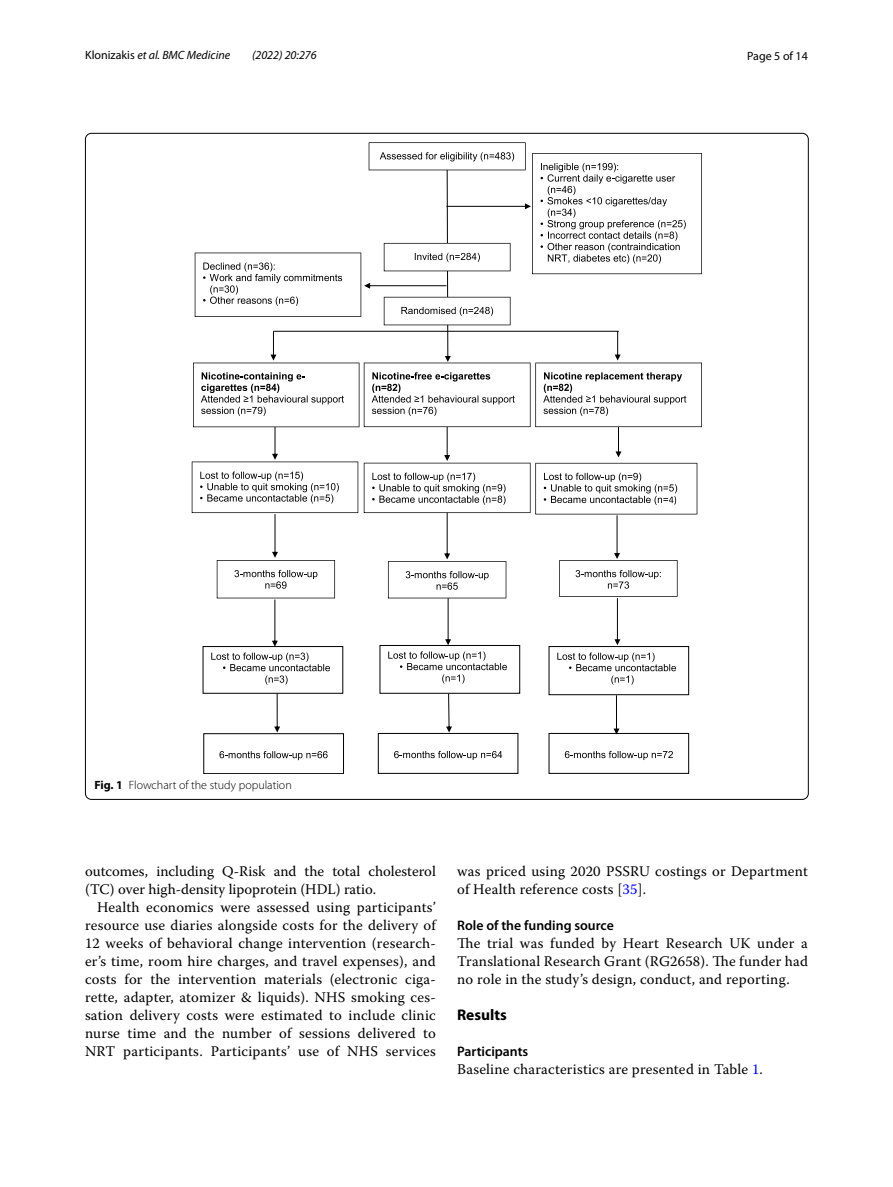
<style>
.page{position:relative;width:893px;height:1187px;background:#fff}
.page>*{position:absolute;margin:0;border:0;box-sizing:border-box;transform-origin:0 0}
.t1{font:700 15.45px "Myriad Pro";color:#000}
.t2{font:14.7px/18px "Warnock Pro";letter-spacing:.015em;color:#000}
.t3{font:600 13.8px "Myriad Pro";color:#000}
.t4{font:italic 12px "Myriad Pro";color:#000}
.t5{font:300 12px "Myriad Pro";color:#000}
.t6{font:12px "Myriad Pro";color:#000}
.s1{font-style:normal}
.s2{font-weight:700}
.s3{color:#00f}
</style>
<div class="page">
<div style="left:549px;top:646px;width:140px;height:49px;background:#fff;border:1px solid #000"></div>
<svg style="left:192px;top:142px;width:510px;height:542px"></svg>
<div style="left:203px;top:733px;width:141px;height:41px;border:1px solid #000"></div>
<svg style="left:219px;top:751px;width:109px;height:9px"></svg>
<div style="left:378px;top:733px;width:140px;height:40px;border:1px solid #000"></div>
<svg style="left:394px;top:750px;width:108px;height:10px"></svg>
<div style="left:549px;top:733px;width:140px;height:40px;border:1px solid #000"></div>
<svg style="left:565px;top:750px;width:108px;height:10px"></svg>
<svg style="left:274px;top:693px;width:6px;height:39px"></svg>
<svg style="left:446px;top:693px;width:6px;height:39px"></svg>
<svg style="left:613px;top:695px;width:6px;height:39px"></svg>
<p class="t4" style="left:85px;top:48px;width:147px"><span class="s1">Klonizakis</span> et al. BMC Medicine</p>
<p class="t4" style="left:252px;top:48px;width:66px">(2022) 20:276</p>
<p class="t6" style="left:747px;top:48px;width:62px">Page 5 of 14</p>
<p class="t5" style="left:94px;top:778px;width:199px"><span class="s2">Fig. 1</span> Flowchart of the study population</p>
<p class="t2" style="left:85px;top:862px;width:352px">outcomes, including Q-Risk and the total cholesterol (TC) over high-density lipoprotein (HDL) ratio.</p>
<p class="t2" style="left:85px;top:898px;width:352px;text-align:justify;text-indent:12px">Health economics were assessed using participants’ resource use diaries alongside costs for the delivery of 12 weeks of behavioral change intervention (research&shy;er’s time, room hire charges, and travel expenses), and costs for the intervention materials (electronic ciga&shy;rette, adapter, atomizer &amp; liquids). NHS smoking ces&shy;sation delivery costs were estimated to include clinic nurse time and the number of sessions delivered to NRT participants. Participants’ use of NHS services</p>
<p class="t2" style="left:457px;top:862px;width:352px">was priced using 2020 PSSRU costings or Department of Health reference costs [<span class="s3">35</span>].</p>
<p class="t3" style="left:457px;top:916px;width:158px">Role of the funding source</p>
<p class="t2" style="left:457px;top:934px;width:352px;text-align:justify">The trial was funded by Heart Research UK under a Translational Research Grant (RG2658). The funder had no role in the study’s design, conduct, and reporting.</p>
<p class="t1" style="left:457px;top:1005px;width:51px">Results</p>
<p class="t3" style="left:457px;top:1042px;width:73px">Participants</p>
<p class="t2" style="left:457px;top:1060px;width:307px">Baseline characteristics are presented in Table <span class="s3">1</span>.</p>
</div>
